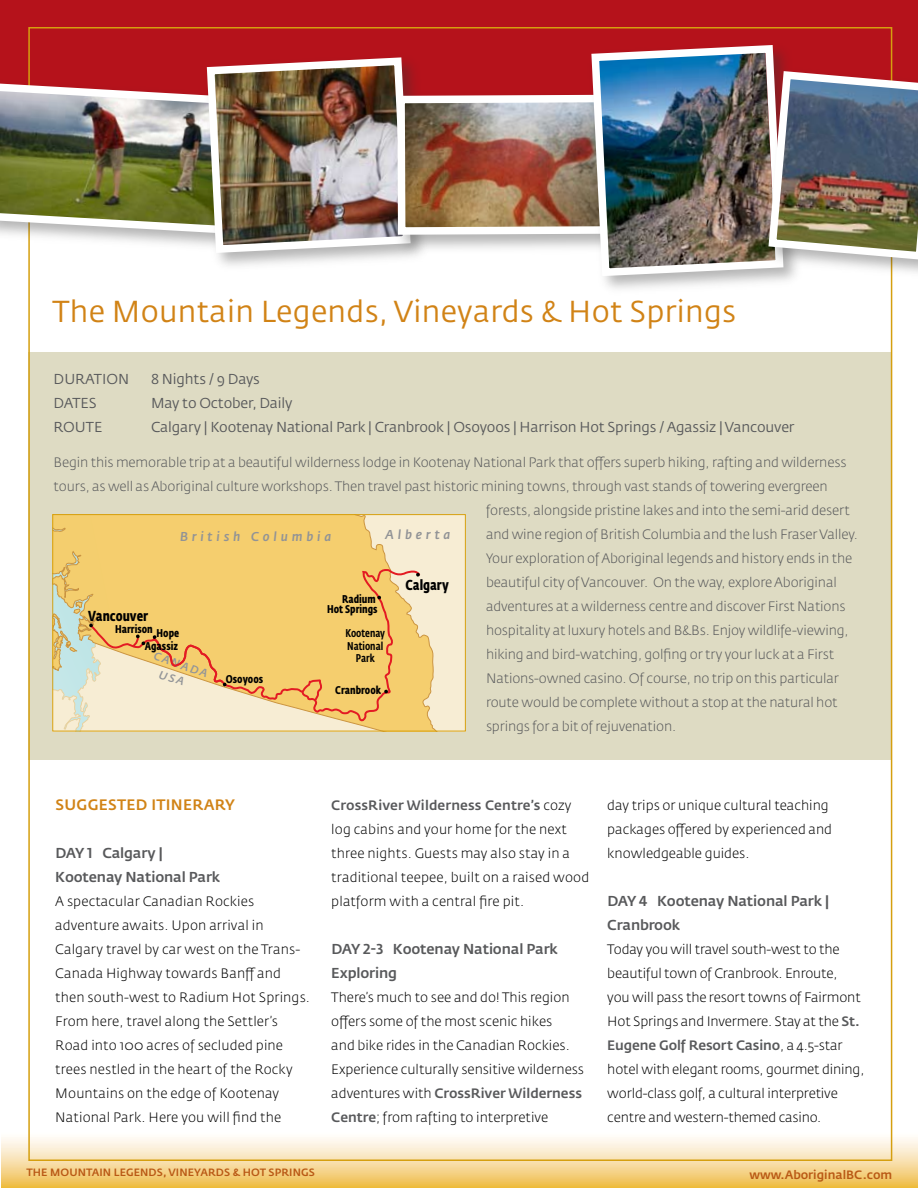
<style>
.page{position:relative;width:918px;height:1188px;background:#fff}
.page>*{position:absolute;margin:0;border:0;box-sizing:border-box;transform-origin:0 0}
.t1{font:30px "Fedra Sans Std";letter-spacing:.01em;color:#d18316}
.t2{font:500 15px "Fedra Sans Std";color:#d18316}
.t3{font:700 14.4px "Fedra Sans Cond Std";color:#000}
.t4{font:14.25px "Fedra Sans Std";letter-spacing:-.01em;color:#58595b}
.t5{font:500 14.25px/24px "Fedra Sans Std";letter-spacing:-.01em;color:#58595b}
.t6{font:300 13.5px/24px "Fedra Sans Std";color:#000}
.t7{font:300 13.5px "Fedra Sans Std";letter-spacing:-.01em;color:#58595b}
.t8{font:italic 500 12.75px "Fedra Sans Std";letter-spacing:.3em;color:#919396}
.t9{font:500 12px "Fedra Sans Std";color:#b95915}
.t10{font:700 11.1px/9.6px "Fedra Sans Cond Std";color:#000;text-align:right}
.t11{font:500 11.1px/12.8px "Fedra Sans Cond Std";color:#000;text-align:center}
.t12{font:italic 500 11.1px "Fedra Sans Std";color:#939598}
.t13{font:500 10.5px "Fedra Sans Std";letter-spacing:.01em;color:#b95915}
.s1{font-weight:500;color:#58595b}
</style>
<div class="page">
<div style="left:0;top:0;width:918px;height:189px;background:#b5121b"></div>
<div style="left:28px;top:353px;width:863px;height:407px;background:#dedbc3"></div>
<svg style="left:1px;top:1131px;width:917px;height:57px"></svg>
<div style="left:203px;top:53px;width:227px;height:221px;background:#333;opacity:.37"></div>
<img style="left:0;top:53px;width:587px;height:204px">
<div style="left:587px;top:41px;width:216px;height:255px;background:#333;opacity:.37"></div>
<img style="left:587px;top:41px;width:200px;height:239px">
<div style="left:764px;top:67px;width:154px;height:213px;background:#333;opacity:.37"></div>
<img style="left:764px;top:67px;width:154px;height:197px">
<div style="left:444px;top:516px;width:20px;height:213px;background:#f7edd4"></div>
<svg style="left:422px;top:516px;width:22px;height:213px;background:#f5e6c0"></svg>
<svg style="left:53px;top:515px;width:369px;height:216px;background:#f2d185"></svg>
<h1 class="t1" style="left:52px;top:292px;width:685px">The Mountain Legends, Vineyards &amp; Hot Springs</h1>
<p class="t4" style="left:54px;top:370px;width:77px">Duration</p>
<p class="t4" style="left:151px;top:370px;width:110px">8 N ights / 9 Days</p>
<p class="t4" style="left:54px;top:394px;width:45px">Dates</p>
<p class="t4" style="left:151px;top:394px;width:143px">May to October, Daily</p>
<p class="t4" style="left:54px;top:418px;width:50px">Route</p>
<p class="t4" style="left:151px;top:418px;width:645px">Calgary | Kootenay N ational Park | Cranbrook | Osoyoos | Harrison Hot Springs / Agassiz | Vancouver</p>
<p class="t7" style="left:54px;top:454px;width:794px">Begin this memorable trip at a beautiful wilderness lodge in Kootenay National Park that offers superb hiking, rafting and wilderness</p>
<p class="t7" style="left:54px;top:478px;width:776px">tours, as well as Aboriginal culture workshops. Then travel past historic mining towns, through vast stands of towering evergreen</p>
<p class="t7" style="left:486px;top:502px;width:366px">forests, alongside pristine lakes and into the semi-arid desert</p>
<p class="t7" style="left:486px;top:526px;width:373px">and wine region of British Columbia and the lush Fraser Valley.</p>
<p class="t7" style="left:486px;top:550px;width:368px">Your exploration of Aboriginal legends and history ends in the</p>
<p class="t7" style="left:486px;top:574px;width:352px">beautiful city of Vancouver. On the way, explore Aboriginal</p>
<p class="t7" style="left:486px;top:598px;width:361px">adventures at a wilderness centre and discover First Nations</p>
<p class="t7" style="left:486px;top:622px;width:364px">hospitality at luxury hotels and B&amp;Bs. Enjoy wildlife-viewing,</p>
<p class="t7" style="left:486px;top:646px;width:350px">hiking and bird-watching, golfing or try your luck at a First</p>
<p class="t7" style="left:486px;top:670px;width:355px">Nations-owned casino. Of course, no trip on this particular</p>
<p class="t7" style="left:486px;top:694px;width:353px">route would be complete without a stop at the natural hot</p>
<p class="t7" style="left:486px;top:718px;width:192px">springs for a bit of rejuvenation.</p>
<p class="t8" style="left:180px;top:528px;width:153px">British Columbia</p>
<p class="t8" style="left:386px;top:527px;width:66px">Alberta</p>
<p class="t3" style="left:406px;top:576px;width:45px">Calgary</p>
<p class="t10" style="left:327px;top:595px;width:52px">Radium<br>Hot Springs</p>
<p class="t3" style="left:88px;top:607px;width:61px">Vancouver</p>
<p class="t10" style="left:115px;top:625px;width:39px">Harrison</p>
<p class="t11" style="left:345px;top:627px;width:41px">Kootenay<br>National<br>Park</p>
<p class="t10" style="left:157px;top:629px;width:24px">Hope</p>
<p class="t10" style="left:145px;top:641px;width:35px">Agassiz</p>
<p class="t12" style="left:157px;top:649px;width:57px;rotate:19deg">CANADA</p>
<p class="t10" style="left:226px;top:675px;width:39px">Osoyoos</p>
<p class="t10" style="left:335px;top:686px;width:47px">Cranbrook</p>
<p class="t2" style="left:55px;top:795px;width:12px">suggested</p>
<p class="t2" style="left:151px;top:795px;width:16px">Itinerary</p>
<p class="t5" style="left:55px;top:841px;width:166px">Day 1 Calgary |<br>Kootenay National Park</p>
<p class="t6" style="left:55px;top:889px;width:256px">A spectacular Canadian Rockies adventure awaits. Upon arrival in Calgary travel by car west on the Trans-Canada Highway towards Banff and then south-west to Radium Hot Springs.<br>From here, travel along the Settler’s Road into 100 acres of secluded pine trees nestled in the heart of the Rocky Mountains on the edge of Kootenay National Park. Here you will find the</p>
<p class="t6" style="left:331px;top:793px;width:259px"><span class="s1">CrossRiver Wilderness Centre’s</span> cozy log cabins and your home for the next three nights. Guests may also stay in a traditional teepee, built on a raised wood platform with a central fire pit.</p>
<p class="t5" style="left:331px;top:937px;width:228px">Day 2-3 Kootenay National Park<br>Exploring</p>
<p class="t6" style="left:331px;top:985px;width:254px">There’s much to see and do! This region offers some of the most scenic hikes<br>and bike rides in the Canadian Rockies.<br>Experience culturally sensitive wilderness adventures with <span class="s1">CrossRiver Wilderness Centre</span>; from rafting to interpretive</p>
<p class="t6" style="left:607px;top:793px;width:226px">day trips or unique cultural teaching packages offered by experienced and knowledgeable guides.</p>
<p class="t5" style="left:607px;top:889px;width:223px">Day 4 Kootenay National Park |<br>Cranbrook</p>
<p class="t6" style="left:607px;top:937px;width:259px">Today you will travel south-west to the beautiful town of Cranbrook. Enroute,<br>you will pass the resort towns of Fairmont Hot Springs and Invermere. Stay at the <span class="s1">St.<br>Eugene Golf Resort Casino</span>, a 4.5-star hotel with elegant rooms, gourmet dining, world-class golf, a cultural interpretive centre and western-themed casino.</p>
<p class="t13" style="left:26px;top:1166px;width:290px">THE MOUNTAIN LEGENDS, VINEYARDS &amp; HOT SPRINGS</p>
<p class="t9" style="left:749px;top:1168px;width:144px">www.AboriginalBC.com</p>
</div>
